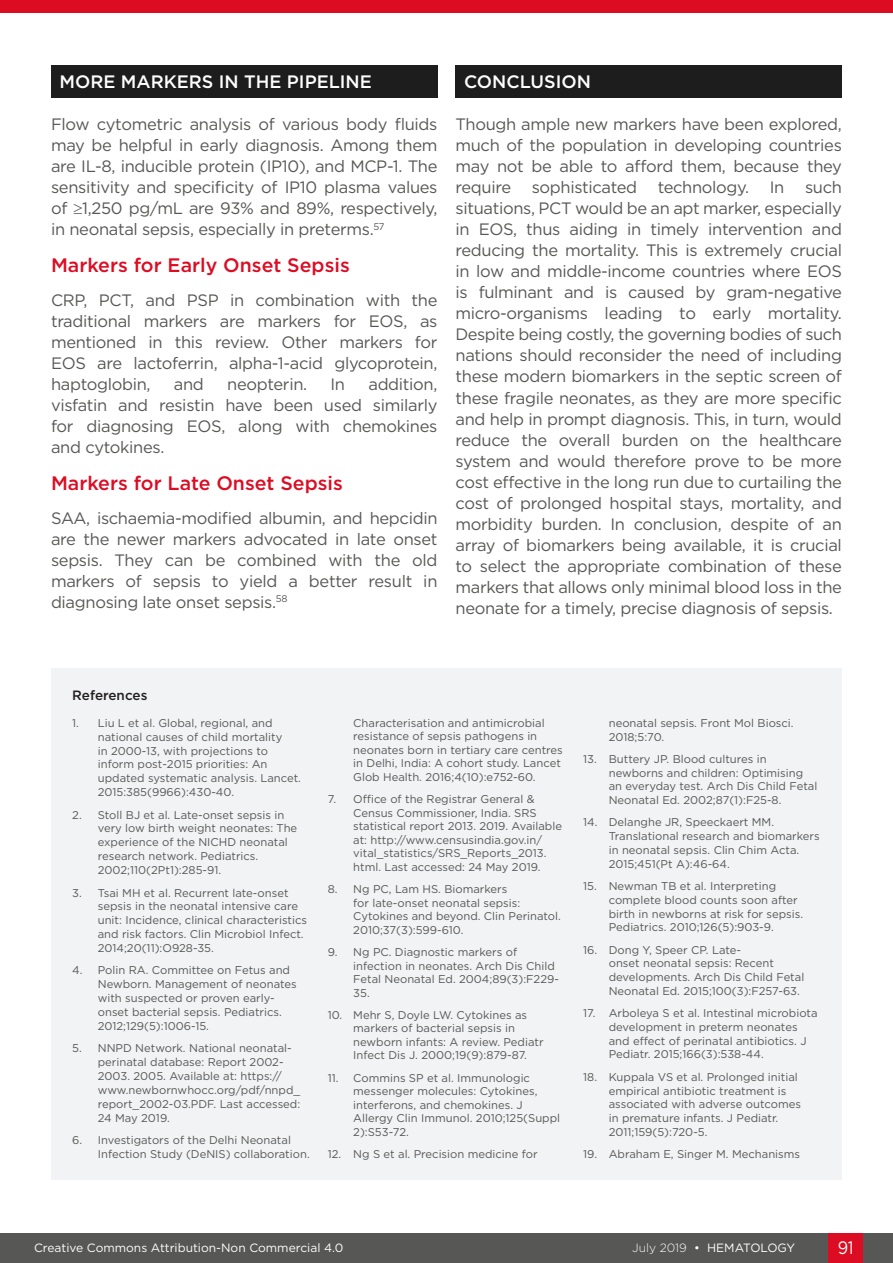
<style>
.page{position:relative;width:893px;height:1263px;background:#fff}
.page>*{position:absolute;margin:0;border:0;box-sizing:border-box;transform-origin:0 0}
.H2__Heading_2{font:500 19.5px "Gotham";color:#dc0c23}
.H1__Heading_1{font:500 18px "Gotham";color:#fff}
.t1{font:18px "Gotham";color:#fff;scale:.9 1}
.Body_Text{font:16.5px/21px "Gotham";letter-spacing:-.02em;color:#575756;text-align:justify}
.t2{font:500 13.5px "Gotham";color:#231f20}
.t3{font:12px "Gotham";color:#fff}
.t4{font:11.25px/14px "Gotham";color:#575756}
.s1{font-weight:300}
</style>
<div class="page">
<div style="left:0;top:1233px;width:893px;height:30px;background:#575756"></div>
<div style="left:829px;top:1233px;width:34px;height:30px;background:#dc0c23"></div>
<div style="left:0;top:0;width:893px;height:13px;background:#dc0c23"></div>
<div style="left:51px;top:65px;width:386px;height:33px;background:#1d1d1d"></div>
<div style="left:455px;top:65px;width:387px;height:33px;background:#1d1d1d"></div>
<div style="left:51px;top:668px;width:791px;height:511px;background:#f2f3f4"></div>
<p class="H1__Heading_1" style="left:60px;top:70px;width:314px">MORE MARKERS IN THE PIPELINE</p>
<p class="Body_Text" style="left:51px;top:114px;width:388px">Flow cytometric analysis of various body fluids may be helpful in early diagnosis. Among them are IL-8, inducible protein (IP10), and MCP-1. The sensitivity and specificity of IP10 plasma values of ≥1,250 pg/mL are 93% and 89%, respectively, in neonatal sepsis, especially in preterms.<sup>57</sup></p>
<p class="H2__Heading_2" style="left:51px;top:253px;width:300px">Markers for Early Onset Sepsis</p>
<p class="Body_Text" style="left:51px;top:289px;width:388px">CRP, PCT, and PSP in combination with the traditional markers are markers for EOS, as mentioned in this review. Other markers for EOS are lactoferrin, alpha-1-acid glycoprotein, haptoglobin,</p>
<p class="Body_Text" style="left:51px;top:373px;width:388px;text-indent:317px">addition, visfatin and resistin have been used similarly for diagnosing EOS, along with chemokines and cytokines.</p>
<p class="H2__Heading_2" style="left:51px;top:470px;width:293px">Markers for Late Onset Sepsis</p>
<p class="Body_Text" style="left:51px;top:507px;width:388px">SAA, ischaemia-modified albumin, and hepcidin are the newer markers advocated in late onset sepsis. They can be combined with the old markers of sepsis to yield a better result in diagnosing late onset sepsis.<sup>58</sup></p>
<p class="Body_Text" style="left:174px;top:373px;width:32px">and</p>
<p class="Body_Text" style="left:227px;top:373px;width:81px">neopterin.</p>
<p class="Body_Text" style="left:330px;top:373px;width:16px">In</p>
<p class="H1__Heading_1" style="left:464px;top:70px;width:128px">CONCLUSION</p>
<p class="Body_Text" style="left:455px;top:114px;width:388px">Though ample new markers have been explored, much of the population in developing countries may not be able to afford them, because they require sophisticated technology. In such situations, PCT would be an apt marker, especially in EOS, thus aiding in timely intervention and reducing the mortality. This is extremely crucial in low and middle-income countries where EOS is fulminant and is caused by gram-negative micro-organisms leading to early mortality.<br>Despite being costly, the governing bodies of such nations should reconsider the need of including these modern biomarkers in the septic screen of these fragile neonates, as they are more specific and help in prompt diagnosis. This, in turn, would reduce the overall burden on the healthcare system and would therefore prove to be more cost effective in the long run due to curtailing the cost of prolonged hospital stays, mortality, and morbidity burden. In conclusion, despite of an array of biomarkers being available, it is crucial to select the appropriate combination of these markers that allows only minimal blood loss in the neonate for a timely, precise diagnosis of sepsis.</p>
<p class="t2" style="left:72px;top:687px;width:77px">References</p>
<p class="t4" style="left:98px;top:715px;width:205px;text-indent:-26px">1. Liu L et al. Global, regional, and national causes of child mortality<br>in 2000-13, with projections to inform post-2015 priorities: An updated systematic analysis. Lancet.<br>2015:385(9966):430-40.</p>
<p class="t4" style="left:98px;top:807px;width:201px;text-indent:-26px">2. Stoll BJ et al. Late-onset sepsis in very low birth weight neonates: The experience of the NICHD neonatal research network. Pediatrics.<br>2002;110(2Pt1):285-91.</p>
<p class="t4" style="left:98px;top:885px;width:211px;text-indent:-26px">3. Tsai MH et al. Recurrent late-onset sepsis in the neonatal intensive care unit: Incidence, clinical characteristics and risk factors. Clin Microbiol Infect.<br>2014;20(11):O928-35.</p>
<p class="t4" style="left:98px;top:963px;width:200px;text-indent:-26px">4. Polin RA. Committee on Fetus and<br>Newborn. Management of neonates with suspected or proven early&shy;onset bacterial sepsis. Pediatrics.<br>2012;129(5):1006-15.</p>
<p class="t4" style="left:98px;top:1041px;width:204px;text-indent:-26px">5. NNPD Network. National neonatal&shy;perinatal database: Report 2002-<br>2003. 2005. Available at: https:// www.newbornwhocc.org/pdf/nnpd_ report_2002-03.PDF. Last accessed:<br>24 May 2019.</p>
<p class="t4" style="left:98px;top:1133px;width:213px;text-indent:-26px">6. Investigators of the Delhi Neonatal<br>Infection Study (DeNIS) collaboration.</p>
<p class="t4" style="left:353px;top:716px;width:211px">Characterisation and antimicrobial resistance of sepsis pathogens in neonates born in tertiary care centres in Delhi, India: A cohort study. Lancet Glob Health. 2016;4(10):e752-60.</p>
<p class="t4" style="left:353px;top:792px;width:210px;text-indent:-26px">7. Office of the Registrar General &amp; Census Commissioner, India. SRS statistical report 2013. 2019. Available at: http://www.censusindia.gov.in/ vital_statistics/SRS_Reports_2013. html. Last accessed: 24 May 2019.</p>
<p class="t4" style="left:353px;top:882px;width:209px;text-indent:-26px">8. Ng PC, Lam HS. Biomarkers<br>for late-onset neonatal sepsis:<br>Cytokines and beyond. Clin Perinatol.<br>2010;37(3):599-610.</p>
<p class="t4" style="left:353px;top:945px;width:207px;text-indent:-26px">9. Ng PC. Diagnostic markers of infection in neonates. Arch Dis Child<br>Fetal Neonatal Ed. 2004;89(3):F229-<br>35.</p>
<p class="t4" style="left:353px;top:1008px;width:192px;text-indent:-26px">10. Mehr S, Doyle LW. Cytokines as markers of bacterial sepsis in newborn infants: A review. Pediatr Infect Dis J. 2000;19(9):879-87.</p>
<p class="t4" style="left:353px;top:1070px;width:208px;text-indent:-26px">11. Commins SP et al. Immunologic messenger molecules: Cytokines, interferons, and chemokines. J<br>Allergy Clin Immunol. 2010;125(Suppl<br>2):S53-72.</p>
<p class="t4" style="left:328px;top:1147px;width:211px">12. Ng S et al. Precision medicine for</p>
<p class="t4" style="left:609px;top:716px;width:186px">neonatal sepsis. Front Mol Biosci.<br>2018;5:70.</p>
<p class="t4" style="left:609px;top:752px;width:210px;text-indent:-26px">13. Buttery JP. Blood cultures in newborns and children: Optimising an everyday test. Arch Dis Child Fetal Neonatal Ed. 2002;87(1):F25-8.</p>
<p class="t4" style="left:609px;top:815px;width:212px;text-indent:-26px">14. Delanghe JR, Speeckaert MM.<br>Translational research and biomarkers in neonatal sepsis. Clin Chim Acta.<br>2015;451(Pt A):46-64.</p>
<p class="t4" style="left:609px;top:879px;width:196px;text-indent:-26px">15. Newman TB et al. Interpreting complete blood counts soon after birth in newborns at risk for sepsis.<br>Pediatrics. 2010;126(5):903-9.</p>
<p class="t4" style="left:609px;top:942px;width:197px;text-indent:-26px">16. Dong Y, Speer CP. Late-<br>onset neonatal sepsis: Recent developments. Arch Dis Child Fetal<br>Neonatal Ed. 2015;100(3):F257-63.</p>
<p class="t4" style="left:609px;top:1006px;width:210px;text-indent:-26px">17. Arboleya S et al. Intestinal microbiota development in preterm neonates and effect of perinatal antibiotics. J Pediatr. 2015;166(3):538-44.</p>
<p class="t4" style="left:609px;top:1069px;width:194px;text-indent:-26px">18. Kuppala VS et al. Prolonged initial empirical antibiotic treatment is associated with adverse outcomes in premature infants. J Pediatr.<br>2011;159(5):720-5.</p>
<p class="t4" style="left:583px;top:1147px;width:218px">19. Abraham E, Singer M. Mechanisms</p>
<p class="t3" style="left:34px;top:1240px;width:311px">Creative Commons Attribution-Non Commercial 4.0</p>
<p class="t3" style="left:632px;top:1240px;width:165px"><span class="s1">July 2019</span> • HEMATOLOGY</p>
<h2 class="t1" style="left:838px;top:1236px;width:19px">91</h2>
</div>
